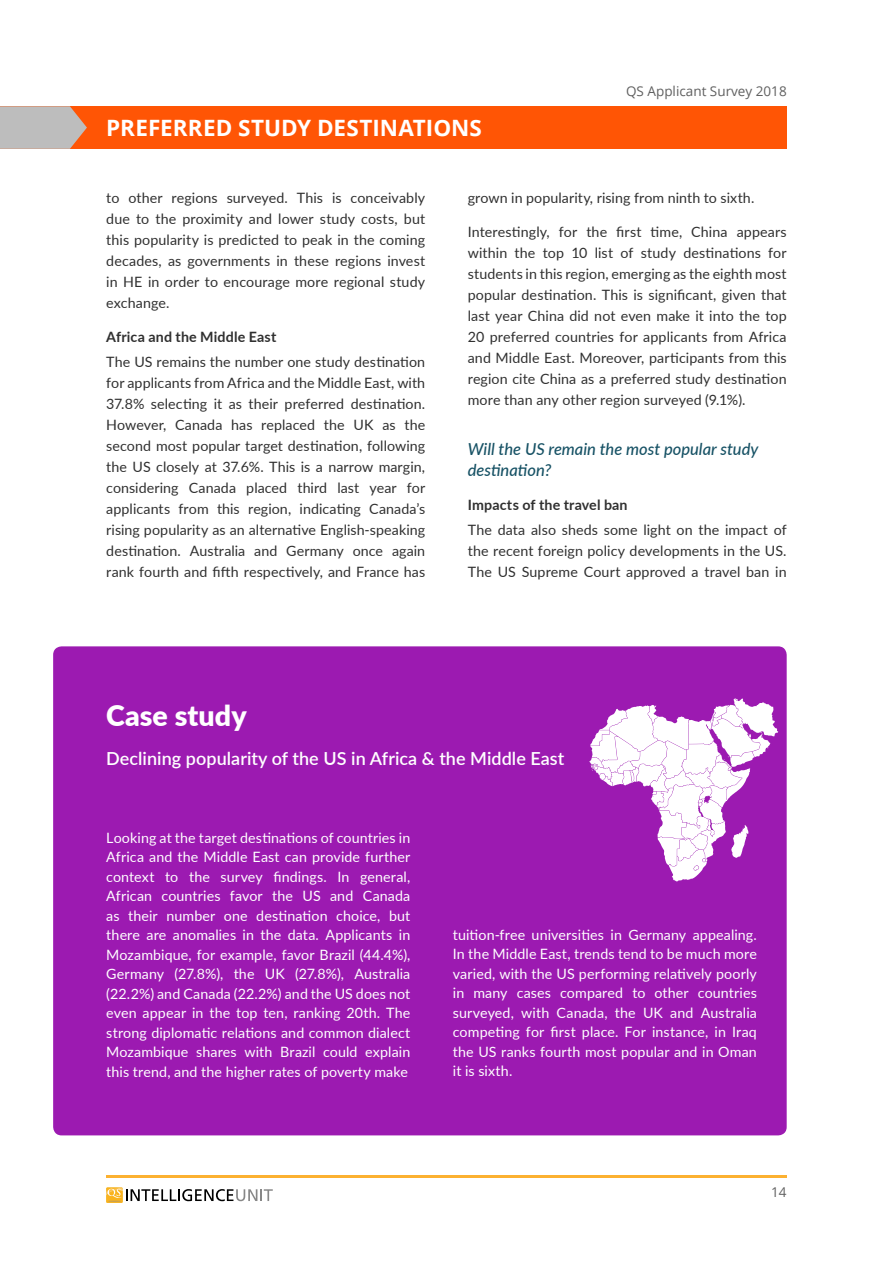
<style>
.page{position:relative;width:893px;height:1263px;background:#fff}
.page>*{position:absolute;margin:0;border:0;box-sizing:border-box;transform-origin:0 0}
.t1{font:900 28.5px "Lato";letter-spacing:.005em;color:#fff}
.t2{font:700 22.5px "Open Sans";letter-spacing:.005em;color:#fff}
.t3{font:600 18px "Lato";letter-spacing:.005em;color:#fff}
.t4{font:italic 500 16.5px/21px "Lato";color:#175265}
.t5{font:14.25px/21px "Lato";letter-spacing:.005em;color:#303030;text-align:justify}
.t6{font:14.25px/19.5px "Lato";letter-spacing:.01em;color:#fff;text-align:justify}
.t7{font:700 14.25px "Lato";letter-spacing:.01em;color:#303030}
.t8{font:13.5px "Open Sans";color:#606060}
</style>
<div class="page">
<hr style="left:106px;top:1176px;width:681px;height:2px;background:#fcb131">
<svg style="left:106px;top:1187px;width:167px;height:16px"></svg>
<div style="left:0;top:106px;width:787px;height:43px;background:#ff5505"></div>
<div style="left:53px;top:646px;width:734px;height:489px;background:#9c1ab1;border-radius:9px"></div>
<svg style="left:0;top:106px;width:87px;height:43px;background:#c4b1a9"></svg>
<svg style="left:589px;top:698px;width:189px;height:183px"></svg>
<h2 class="t2" style="left:106px;top:112px;width:377px">PREFERRED STUDY DESTINATIONS</h2>
<p class="t8" style="left:626px;top:82px;width:162px">QS Applicant Survey 2018</p>
<p class="t5" style="left:106px;top:187px;width:320px">to other regions surveyed. This is conceivably due to the proximity and lower study costs, but this popularity is predicted to peak in the coming decades, as governments in these regions invest in HE in order to encourage more regional study exchange.</p>
<p class="t7" style="left:106px;top:326px;width:172px">Africa and the Middle East</p>
<p class="t5" style="left:106px;top:351px;width:320px">The US remains the number one study destination for applicants from Africa and the Middle East, with 37.8% selecting it as their preferred destination.<br>However, Canada has replaced the UK as the second most popular target destination, following the US closely at 37.6%. This is a narrow margin, considering Canada placed third last year for applicants from this region, indicating Canada’s rising popularity as an alternative English-speaking destination. Australia and Germany once again rank fourth and fifth respectively, and France has</p>
<p class="t5" style="left:468px;top:187px;width:288px">grown in popularity, rising from ninth to sixth.</p>
<p class="t5" style="left:468px;top:220px;width:320px">Interestingly, for the first time, China appears within the top 10 list of study destinations for students in this region, emerging as the eighth most popular destination. This is significant, given that last year China did not even make it into the top 20 preferred countries for applicants from Africa and Middle East. Moreover, participants from this region cite China as a preferred study destination more than any other region surveyed (9.1%).</p>
<p class="t4" style="left:468px;top:438px;width:292px">Will the US remain the most popular study destination?</p>
<p class="t7" style="left:468px;top:494px;width:161px">Impacts of the travel ban</p>
<p class="t5" style="left:468px;top:519px;width:320px">The data also sheds some light on the impact of the recent foreign policy developments in the US.<br>The US Supreme Court approved a travel ban in</p>
<h1 class="t1" style="left:106px;top:694px;width:142px">Case study</h1>
<p class="t3" style="left:106px;top:745px;width:460px">Declining popularity of the US in Africa &amp; the Middle East</p>
<p class="t6" style="left:106px;top:827px;width:306px">Looking at the target destinations of countries in Africa and the Middle East can provide further context to the survey findings. In general, African countries favor the US and Canada as their number one destination choice, but there are anomalies in the data. Applicants in Mozambique, for example, favor Brazil (44.4%), Germany (27.8%), the UK (27.8%), Australia (22.2%) and Canada (22.2%) and the US does not even appear in the top ten, ranking 20th. The strong diplomatic relations and common dialect Mozambique shares with Brazil could explain this trend, and the higher rates of poverty make</p>
<p class="t6" style="left:453px;top:924px;width:306px">tuition-free universities in Germany appealing.<br>In the Middle East, trends tend to be much more varied, with the US performing relatively poorly in many cases compared to other countries surveyed, with Canada, the UK and Australia competing for first place. For instance, in Iraq the US ranks fourth most popular and in Oman it is sixth.</p>
<p class="t8" style="left:771px;top:1183px;width:17px">14</p>
</div>
